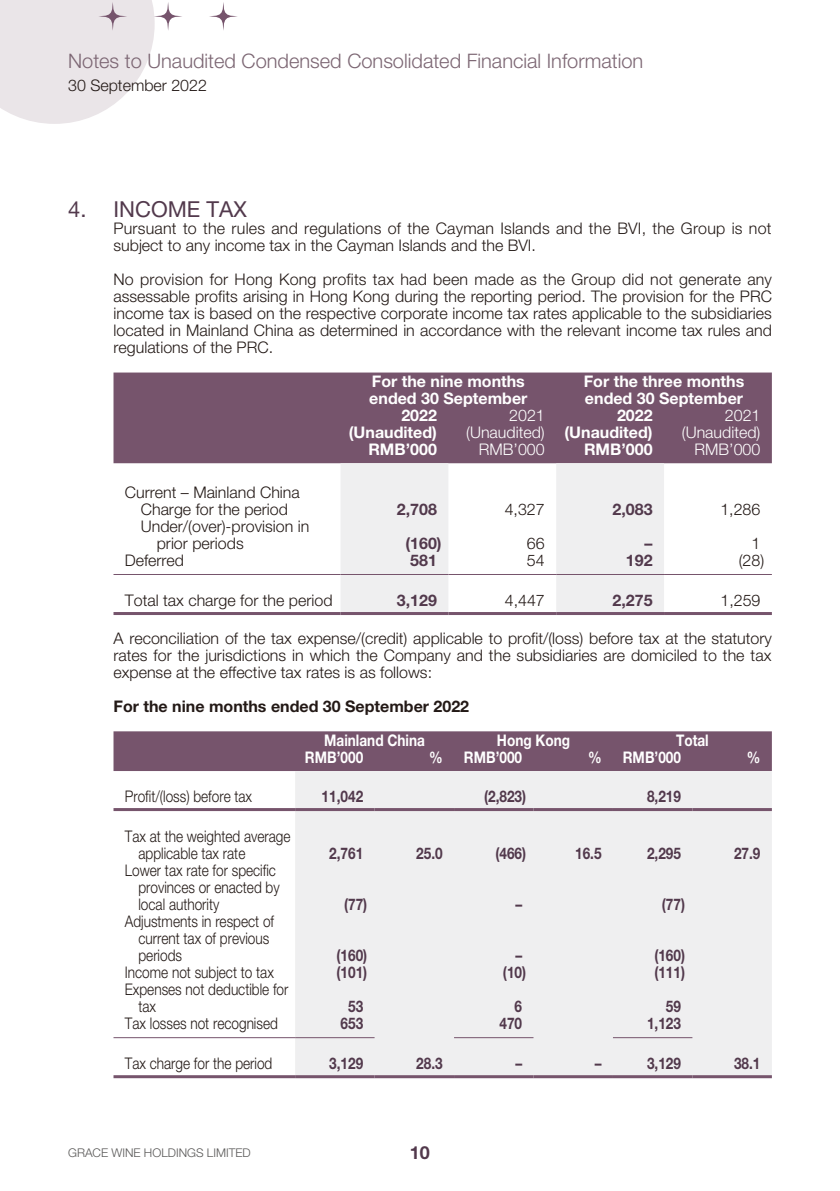
<style>
.page{position:relative;width:840px;height:1191px;background:#fff}
.page>*{position:absolute;margin:0;border:0;box-sizing:border-box;transform-origin:0 0}
.t1{font:22px "Helvetica Neue LT Std";color:#52394c}
.t2{font:300 20px "Helvetica Neue LT Std";color:#7c6673}
.t3{font:700 18px "Helvetica Neue LT Std";color:#52394c}
.t4{font:300 16px/17px "Helvetica Neue LT Std";color:#231916}
.t5{font:300 16px/17px "Helvetica Neue LT Std";color:#231916;scale:.85 1}
.t6{font:700 16px "Helvetica Neue LT Std";color:#52394c;scale:.85 1}
.t7{font:700 16px/17px "Helvetica Neue LT Std";color:#fff}
.t8{font:300 16px "Helvetica Neue LT Std";color:#fff}
.t9{font:700 16px "Helvetica Neue LT Std";color:#fff;scale:.85 1}
.t10{font:700 16px "Helvetica Neue LT Std";color:#231916}
.t11{font:700 16px "Helvetica Neue LT Std";color:#52394c}
.t12{font:300 12px "Helvetica Neue LT Std";color:#595857}
.s1{font-weight:700}
</style>
<div class="page">
<svg style="left:0;top:0;width:182px;height:124px"></svg>
<svg style="left:209px;top:2px;width:29px;height:28px"></svg>
<div style="left:113px;top:372px;width:658px;height:91px;background:#76546c"></div>
<svg style="left:340px;top:463px;width:323px;height:149px;fill:#efeff0"></svg>
<hr style="left:113px;top:574px;width:227px;height:1px;background:#76546c">
<hr style="left:340px;top:574px;width:108px;height:1px;background:#76546c">
<hr style="left:448px;top:574px;width:108px;height:1px;background:#76546c">
<hr style="left:556px;top:574px;width:107px;height:1px;background:#76546c">
<hr style="left:663px;top:574px;width:108px;height:1px;background:#76546c">
<hr style="left:113px;top:612px;width:227px;height:3px;background:#76546c">
<hr style="left:340px;top:612px;width:108px;height:3px;background:#76546c">
<hr style="left:448px;top:612px;width:108px;height:3px;background:#76546c">
<hr style="left:556px;top:612px;width:107px;height:3px;background:#76546c">
<hr style="left:663px;top:612px;width:108px;height:3px;background:#76546c">
<div style="left:113px;top:731px;width:658px;height:40px;background:#76546c"></div>
<div style="left:295px;top:771px;width:476px;height:304px;background:#efeff0"></div>
<hr style="left:113px;top:808px;width:182px;height:3px;background:#76546c">
<hr style="left:295px;top:808px;width:79px;height:3px;background:#76546c">
<hr style="left:374px;top:808px;width:80px;height:3px;background:#76546c">
<hr style="left:454px;top:808px;width:79px;height:3px;background:#76546c">
<hr style="left:533px;top:808px;width:79px;height:3px;background:#76546c">
<hr style="left:612px;top:808px;width:80px;height:3px;background:#76546c">
<hr style="left:692px;top:808px;width:79px;height:3px;background:#76546c">
<hr style="left:113px;top:1037px;width:182px;height:1px;background:#76546c">
<hr style="left:295px;top:1037px;width:79px;height:1px;background:#76546c">
<hr style="left:454px;top:1037px;width:79px;height:1px;background:#76546c">
<hr style="left:612px;top:1037px;width:80px;height:1px;background:#76546c">
<hr style="left:113px;top:1075px;width:182px;height:3px;background:#76546c">
<hr style="left:295px;top:1075px;width:79px;height:3px;background:#76546c">
<hr style="left:374px;top:1075px;width:80px;height:3px;background:#76546c">
<hr style="left:454px;top:1075px;width:79px;height:3px;background:#76546c">
<hr style="left:533px;top:1075px;width:79px;height:3px;background:#76546c">
<hr style="left:612px;top:1075px;width:80px;height:3px;background:#76546c">
<hr style="left:692px;top:1075px;width:79px;height:3px;background:#76546c">
<p class="t2" style="left:68px;top:49px;width:576px">Notes to Unaudited Condensed Consolidated Financial Information</p>
<p class="t4" style="left:68px;top:76px;width:140px">30 September 2022</p>
<h1 class="t1" style="left:68px;top:196px;width:180px">4. INCOME TAX</h1>
<p class="t4" style="left:113px;top:219px;width:659px">Pursuant to the rules and regulations of the Cayman Islands and the BVI, the Group is not subject to any income tax in the Cayman Islands and the BVI.</p>
<p class="t4" style="left:113px;top:270px;width:659px;text-align:justify">No provision for Hong Kong profits tax had been made as the Group did not generate any assessable profits arising in Hong Kong during the reporting period. The provision for the PRC income tax is based on the respective corporate income tax rates applicable to the subsidiaries located in Mainland China as determined in accordance with the relevant income tax rules and regulations of the PRC.</p>
<p class="t7" style="left:369px;top:372px;width:159px">For the nine months ended 30 September</p>
<p class="t7" style="left:583px;top:372px;width:162px">For the three months ended 30 September</p>
<p class="t7" style="left:401px;top:406px;width:37px">2022</p>
<p class="t8" style="left:509px;top:405px;width:37px">2021</p>
<p class="t7" style="left:616px;top:406px;width:37px">2022</p>
<p class="t8" style="left:724px;top:405px;width:37px">2021</p>
<p class="t7" style="left:349px;top:423px;width:89px">(Unaudited)</p>
<p class="t8" style="left:466px;top:422px;width:188px">(Unaudited) <span class="s1">(Unaudited)</span></p>
<p class="t8" style="left:681px;top:422px;width:80px">(Unaudited)</p>
<p class="t7" style="left:368px;top:440px;width:70px">RMB’000</p>
<p class="t8" style="left:478px;top:439px;width:67px">RMB’000</p>
<p class="t7" style="left:583px;top:440px;width:70px">RMB’000</p>
<p class="t8" style="left:694px;top:439px;width:67px">RMB’000</p>
<p class="t4" style="left:125px;top:483px;width:176px;text-align:center">Current – Mainland China<br>Charge for the period</p>
<p class="t11" style="left:396px;top:499px;width:42px">2,708</p>
<p class="t4" style="left:504px;top:500px;width:42px">4,327</p>
<p class="t11" style="left:612px;top:499px;width:42px">2,083</p>
<p class="t4" style="left:720px;top:500px;width:42px">1,286</p>
<p class="t4" style="left:157px;top:517px;width:154px;text-indent:-16px">Under/(over)-provision in prior periods</p>
<p class="t11" style="left:405px;top:533px;width:38px">(160)</p>
<p class="t4" style="left:526px;top:534px;width:19px">66</p>
<p class="t11" style="left:644px;top:533px;width:9px">–</p>
<p class="t4" style="left:751px;top:534px;width:10px">1</p>
<p class="t4" style="left:125px;top:551px;width:61px">Deferred</p>
<p class="t11" style="left:410px;top:550px;width:28px">581</p>
<p class="t4" style="left:526px;top:551px;width:19px">54</p>
<p class="t11" style="left:625px;top:550px;width:28px">192</p>
<p class="t4" style="left:738px;top:551px;width:27px">(28)</p>
<p class="t4" style="left:125px;top:592px;width:209px">Total tax charge for the period</p>
<p class="t11" style="left:397px;top:590px;width:42px">3,129</p>
<p class="t4" style="left:504px;top:592px;width:42px">4,447</p>
<p class="t11" style="left:612px;top:590px;width:42px">2,275</p>
<p class="t4" style="left:720px;top:592px;width:42px">1,259</p>
<p class="t4" style="left:113px;top:629px;width:659px;text-align:justify">A reconciliation of the tax expense/(credit) applicable to profit/(loss) before tax at the statutory rates for the jurisdictions in which the Company and the subsidiaries are domiciled to the tax expense at the effective tax rates is as follows:</p>
<p class="t10" style="left:113px;top:696px;width:357px">For the nine months ended 30 September 2022</p>
<p class="t9" style="left:324px;top:730px;width:120px">Mainland China</p>
<p class="t9" style="left:496px;top:730px;width:87px">Hong Kong</p>
<p class="t9" style="left:675px;top:730px;width:40px">Total</p>
<p class="t9" style="left:305px;top:747px;width:70px">RMB’000</p>
<p class="t9" style="left:429px;top:747px;width:18px">%</p>
<p class="t9" style="left:463px;top:747px;width:70px">RMB’000</p>
<p class="t9" style="left:587px;top:747px;width:18px">%</p>
<p class="t9" style="left:622px;top:747px;width:70px">RMB’000</p>
<p class="t9" style="left:746px;top:747px;width:17px">%</p>
<p class="t5" style="left:125px;top:787px;width:151px">Profit/(loss) before tax</p>
<p class="t6" style="left:321px;top:786px;width:50px">11,042</p>
<p class="t6" style="left:484px;top:786px;width:51px">(2,823)</p>
<p class="t6" style="left:646px;top:786px;width:42px">8,219</p>
<p class="t5" style="left:138px;top:828px;width:180px;text-indent:-14px">Tax at the weighted average applicable tax rate</p>
<p class="t6" style="left:329px;top:843px;width:42px">2,761</p>
<p class="t6" style="left:416px;top:843px;width:33px">25.0</p>
<p class="t6" style="left:495px;top:843px;width:38px">(466)</p>
<p class="t6" style="left:574px;top:843px;width:33px">16.5</p>
<p class="t6" style="left:646px;top:843px;width:42px">2,295</p>
<p class="t6" style="left:733px;top:843px;width:33px">27.9</p>
<p class="t5" style="left:138px;top:862px;width:167px;text-indent:-14px">Lower tax rate for specific provinces or enacted by local authority</p>
<p class="t5" style="left:138px;top:912px;width:161px;text-indent:-14px">Adjustments in respect of current tax of previous periods</p>
<p class="t6" style="left:344px;top:894px;width:29px">(77)</p>
<p class="t6" style="left:515px;top:894px;width:9px">–</p>
<p class="t6" style="left:661px;top:894px;width:29px">(77)</p>
<p class="t6" style="left:336px;top:945px;width:38px">(160)</p>
<p class="t6" style="left:515px;top:945px;width:9px">–</p>
<p class="t6" style="left:654px;top:945px;width:38px">(160)</p>
<p class="t5" style="left:125px;top:963px;width:177px">Income not subject to tax</p>
<p class="t6" style="left:336px;top:962px;width:38px">(101)</p>
<p class="t6" style="left:502px;top:962px;width:29px">(10)</p>
<p class="t6" style="left:654px;top:962px;width:38px">(111)</p>
<p class="t5" style="left:138px;top:980px;width:178px;text-indent:-14px">Expenses not deductible for tax</p>
<p class="t6" style="left:348px;top:996px;width:19px">53</p>
<p class="t6" style="left:514px;top:996px;width:10px">6</p>
<p class="t6" style="left:665px;top:996px;width:19px">59</p>
<p class="t5" style="left:125px;top:1014px;width:181px">Tax losses not recognised</p>
<p class="t6" style="left:340px;top:1013px;width:28px">653</p>
<p class="t6" style="left:499px;top:1013px;width:28px">470</p>
<p class="t6" style="left:646px;top:1013px;width:42px">1,123</p>
<p class="t5" style="left:125px;top:1055px;width:175px">Tax charge for the period</p>
<p class="t6" style="left:329px;top:1053px;width:42px">3,129</p>
<p class="t6" style="left:416px;top:1053px;width:33px">28.3</p>
<p class="t6" style="left:515px;top:1053px;width:10px">–</p>
<p class="t6" style="left:594px;top:1053px;width:9px">–</p>
<p class="t6" style="left:646px;top:1053px;width:42px">3,129</p>
<p class="t6" style="left:733px;top:1053px;width:33px">38.1</p>
<p class="t12" style="left:68px;top:1145px;width:184px">GRACE WINE HOLDINGS LIMITED</p>
<p class="t3" style="left:410px;top:1141px;width:22px">10</p>
</div>
